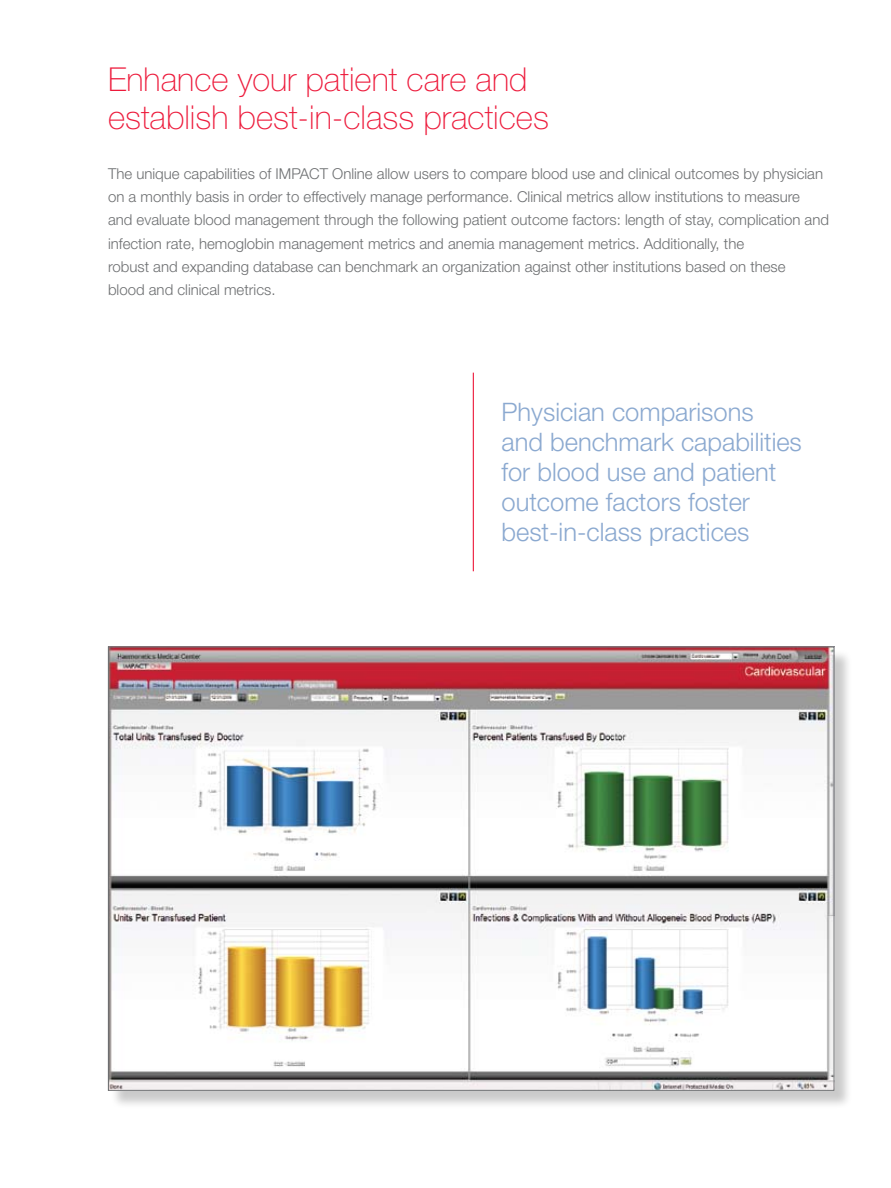
<style>
.page{position:relative;width:891px;height:1188px;background:#fff}
.page>*{position:absolute;margin:0;border:0;box-sizing:border-box;transform-origin:0 0}
.t1{font:100 33px/37.5px "Helvetica Neue LT Std";color:#ed1a3b}
.t2{font:300 25.5px/30px "Helvetica Neue LT Std";color:#8ba9d0}
.t3{font:300 15px/23.2px "Helvetica Neue LT Std";color:#6d6f71}
</style>
<div class="page">
<hr style="left:473px;top:373px;width:1px;height:198px;background:#ed1a3b">
<div style="left:110px;top:649px;width:743px;height:460px;background:#000;opacity:.21"></div>
<img style="left:110px;top:649px;width:722px;height:440px">
<h1 class="t1" style="left:108px;top:61px;width:442px">Enhance your patient care and establish best-in-class practices</h1>
<p class="t3" style="left:108px;top:162px;width:723px">The unique capabilities of IMPACT Online allow users to compare blood use and clinical outcomes by physician on a monthly basis in order to effectively manage performance. Clinical metrics allow institutions to measure<br>and evaluate blood management through the following patient outcome factors: length of stay, complication and infection rate, hemoglobin management metrics and anemia management metrics. Additionally, the<br>robust and expanding database can benchmark an organization against other institutions based on these<br>blood and clinical metrics.</p>
<h2 class="t2" style="left:502px;top:396px;width:302px">Physician comparisons<br>and benchmark capabilities for blood use and patient outcome factors foster best-in-class practices</h2>
</div>
